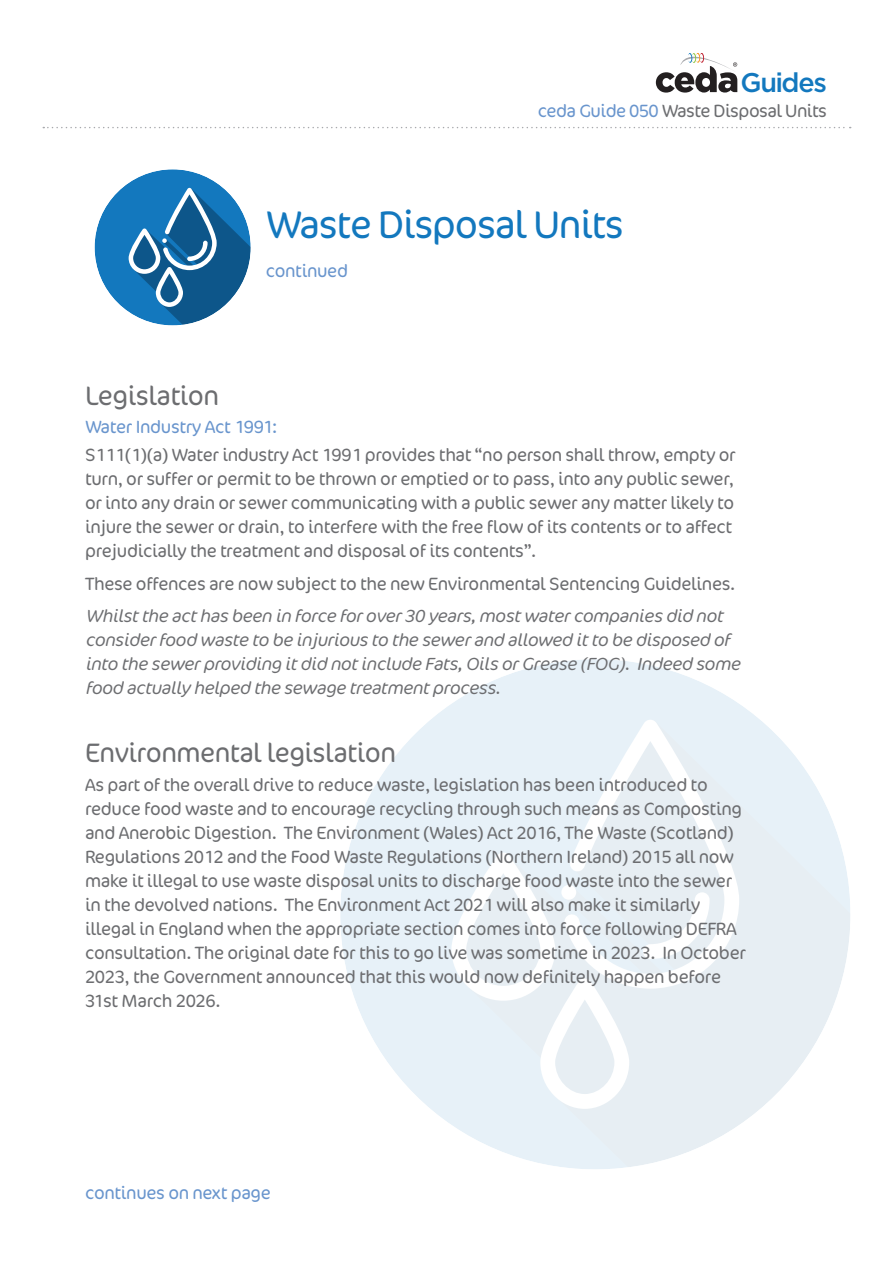
<style>
.page{position:relative;width:893px;height:1263px;background:#fff}
.page>*{position:absolute;margin:0;border:0;box-sizing:border-box;transform-origin:0 0}
.t1{font:300 39px "Cocon Pro";letter-spacing:-.03em;color:#1378be}
.t2{font:300 27px "Cocon Pro";letter-spacing:-.02em;color:#6c6d70}
.t3{font:500 27px "Gotham";letter-spacing:-.05em;color:#1378be}
.t4{font:300 18px/24px "Cocon Pro";letter-spacing:-.02em;color:#6c6d70}
.t5{font:italic 300 18px/24px "Cocon Pro";letter-spacing:-.02em;color:#6c6d70}
.t6{font:300 18px "Cocon Pro";letter-spacing:-.02em;color:#6995cd}
.s1{color:#6995cd}
</style>
<div class="page">
<svg style="left:43px;top:127px;width:808px;height:1px"></svg>
<svg style="left:656px;top:53px;width:81px;height:40px"></svg>
<div style="left:340px;top:659px;width:510px;height:510px;background:#e7f1f8;border-radius:50%"></div>
<svg style="left:451px;top:852px;width:178px;height:257px"></svg>
<div style="left:561px;top:885px;width:15px;height:15px;background:#fff;border-radius:50%"></div>
<svg style="left:564px;top:720px;width:175px;height:269px"></svg>
<div style="left:95px;top:169px;width:156px;height:156px;background:#1378be;border-radius:50%"></div>
<svg style="left:129px;top:188px;width:122px;height:137px"></svg>
<p class="t3" style="left:741px;top:65px;width:88px">Guides</p>
<p class="t4" style="left:538px;top:98px;width:291px"><span class="s1">ceda Guide 050</span> Waste Disposal Units</p>
<p class="t1" style="left:266px;top:199px;width:360px">Waste Disposal Units</p>
<p class="t6" style="left:266px;top:259px;width:84px">continued</p>
<p class="t2" style="left:85px;top:378px;width:136px">Legislation</p>
<p class="t6" style="left:85px;top:415px;width:194px">Water Industry Act 1991:</p>
<p class="t4" style="left:85px;top:443px;width:652px">S111(1)(a) Water industry Act 1991 provides that “no person shall throw, empty or turn, or suffer or permit to be thrown or emptied or to pass, into any public sewer, or into any drain or sewer communicating with a public sewer any matter likely to injure the sewer or drain, to interfere with the free flow of its contents or to affect prejudicially the treatment and disposal of its contents”.</p>
<p class="t4" style="left:85px;top:571px;width:652px">These offences are now subject to the new Environmental Sentencing Guidelines.</p>
<p class="t5" style="left:85px;top:604px;width:657px">Whilst the act has been in force for over 30 years, most water companies did not consider food waste to be injurious to the sewer and allowed it to be disposed of into the sewer providing it did not include Fats, Oils or Grease (FOG). Indeed some food actually helped the sewage treatment process.</p>
<p class="t2" style="left:85px;top:735px;width:313px">Environmental legislation</p>
<p class="t4" style="left:85px;top:772px;width:662px">As part of the overall drive to reduce waste, legislation has been introduced to reduce food waste and to encourage recycling through such means as Composting and Anerobic Digestion. The Environment (Wales) Act 2016, The Waste (Scotland)<br>Regulations 2012 and the Food Waste Regulations (Northern Ireland) 2015 all now make it illegal to use waste disposal units to discharge food waste into the sewer in the devolved nations. The Environment Act 2021 will also make it similarly illegal in England when the appropriate section comes into force following DEFRA consultation. The original date for this to go live was sometime in 2023. In October 2023, the Government announced that this would now definitely happen before 31st March 2026.</p>
<p class="t6" style="left:85px;top:1181px;width:187px">continues on next page</p>
</div>
